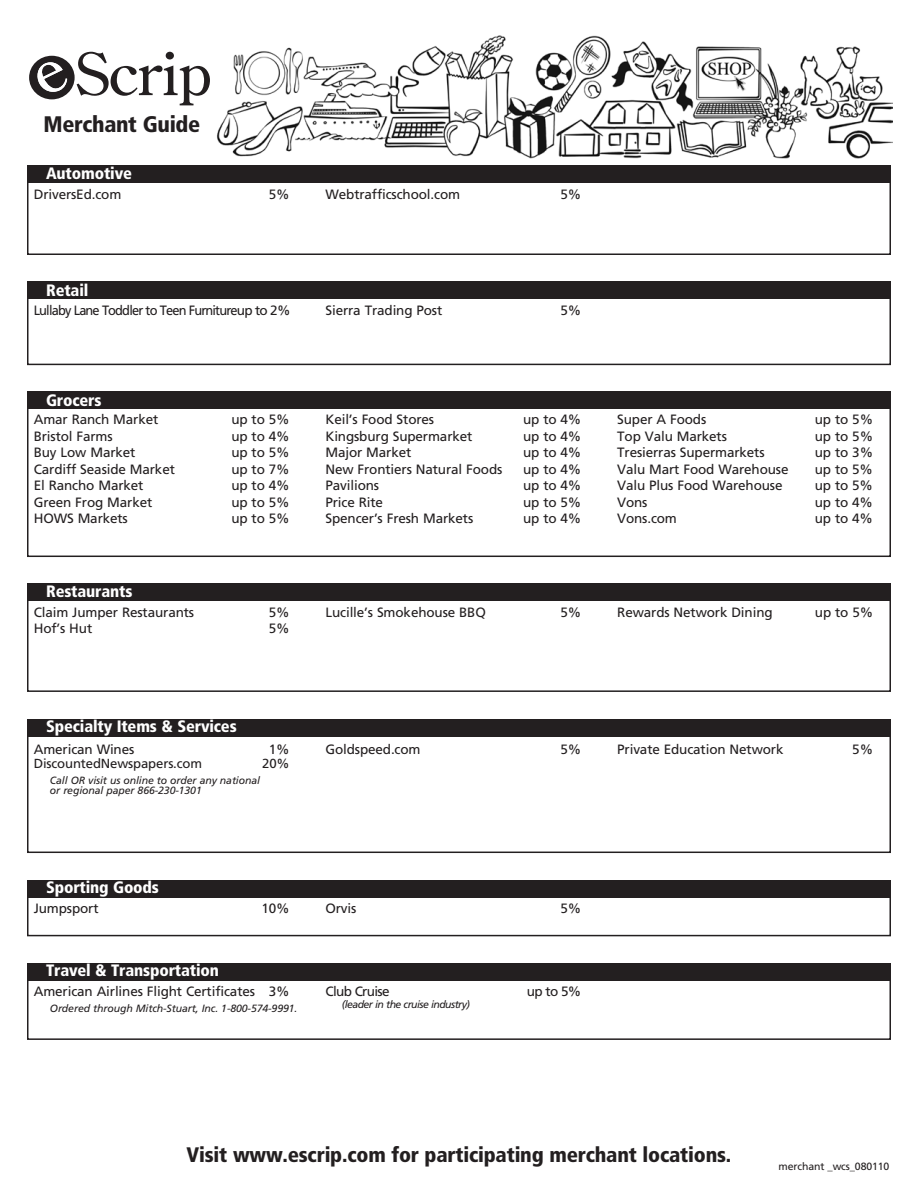
<style>
.page{position:relative;width:918px;height:1188px;background:#fff}
.page>*{position:absolute;margin:0;border:0;box-sizing:border-box;transform-origin:0 0}
.t1{font:900 condensed 22.5px "Frutiger";letter-spacing:-.015em;color:#231f20}
.t2{font:900 condensed 21px "Frutiger";letter-spacing:-.01em;color:#231f20}
.t3{font:900 condensed 16.5px "Frutiger";letter-spacing:-.01em;color:#fff}
.t4{font:13.5px "Frutiger";letter-spacing:-.01em;color:#231f20}
.t5{font:13.5px "Frutiger";letter-spacing:-.065em;color:#231f20;scale:.95 1}
.t6{font:13.5px "Frutiger";letter-spacing:-.05em;color:#231f20}
.t7{font:13.2px "Frutiger";letter-spacing:-.01em;color:#231f20}
.t8{font:italic 10.5px/10.5px "Frutiger";letter-spacing:-.01em;color:#231f20}
.t9{font:italic 10.5px "Frutiger";letter-spacing:-.05em;color:#231f20}
.t10{font:10.5px "Frutiger";letter-spacing:-.01em;color:#231f20}
</style>
<div class="page">
<img style="left:217px;top:35px;width:676px;height:123px">
<svg style="left:29px;top:52px;width:181px;height:53px"></svg>
<div style="left:27px;top:880px;width:864px;height:56px;border:2px solid #231f20"></div>
<div style="left:27px;top:880px;width:864px;height:18px;background:#231f20"></div>
<div style="left:27px;top:165px;width:864px;height:90px;border:2px solid #231f20"></div>
<div style="left:27px;top:165px;width:864px;height:18px;background:#231f20"></div>
<div style="left:27px;top:281px;width:864px;height:84px;border:2px solid #231f20"></div>
<div style="left:27px;top:281px;width:864px;height:18px;background:#231f20"></div>
<div style="left:27px;top:394px;width:864px;height:163px;border:2px solid #231f20"></div>
<div style="left:27px;top:391px;width:864px;height:18px;background:#231f20"></div>
<div style="left:27px;top:583px;width:864px;height:109px;border:2px solid #231f20"></div>
<div style="left:27px;top:583px;width:864px;height:18px;background:#231f20"></div>
<div style="left:27px;top:722px;width:864px;height:131px;border:2px solid #231f20"></div>
<div style="left:27px;top:719px;width:864px;height:17px;background:#231f20"></div>
<div style="left:27px;top:965px;width:864px;height:75px;border:2px solid #231f20"></div>
<div style="left:27px;top:963px;width:864px;height:17px;background:#231f20"></div>
<h1 class="t1" style="left:44px;top:111px;width:158px">Merchant Guide</h1>
<p class="t3" style="left:46px;top:164px;width:87px">Automotive</p>
<p class="t4" style="left:34px;top:186px;width:89px">DriversEd.com</p>
<p class="t4" style="left:269px;top:186px;width:22px">5%</p>
<p class="t4" style="left:325px;top:186px;width:136px">Webtrafficschool.com</p>
<p class="t4" style="left:561px;top:186px;width:22px">5%</p>
<p class="t3" style="left:46px;top:280px;width:44px">Retail</p>
<p class="t5" style="left:34px;top:303px;width:272px">Lullaby Lane Toddler to Teen Furnitureup to 2%</p>
<p class="t4" style="left:325px;top:303px;width:118px">Sierra Trading Post</p>
<p class="t4" style="left:561px;top:303px;width:22px">5%</p>
<p class="t3" style="left:46px;top:390px;width:57px">Grocers</p>
<p class="t4" style="left:34px;top:412px;width:126px">Amar Ranch Market</p>
<p class="t4" style="left:231px;top:412px;width:60px">up to 5%</p>
<p class="t4" style="left:34px;top:428px;width:81px">Bristol Farms</p>
<p class="t4" style="left:231px;top:428px;width:60px">up to 4%</p>
<p class="t4" style="left:34px;top:445px;width:103px">Buy Low Market</p>
<p class="t4" style="left:231px;top:445px;width:60px">up to 5%</p>
<p class="t4" style="left:34px;top:461px;width:143px">Cardiff Seaside Market</p>
<p class="t4" style="left:231px;top:461px;width:60px">up to 7%</p>
<p class="t4" style="left:34px;top:478px;width:111px">El Rancho Market</p>
<p class="t4" style="left:231px;top:478px;width:60px">up to 4%</p>
<p class="t4" style="left:34px;top:494px;width:120px">Green Frog Market</p>
<p class="t4" style="left:231px;top:494px;width:60px">up to 5%</p>
<p class="t4" style="left:34px;top:511px;width:96px">HOWS Markets</p>
<p class="t4" style="left:231px;top:511px;width:60px">up to 5%</p>
<p class="t3" style="left:46px;top:582px;width:88px">Restaurants</p>
<p class="t4" style="left:34px;top:604px;width:162px">Claim Jumper Restaurants</p>
<p class="t4" style="left:269px;top:604px;width:22px">5%</p>
<p class="t4" style="left:34px;top:621px;width:60px">Hof’s Hut</p>
<p class="t4" style="left:269px;top:621px;width:22px">5%</p>
<p class="t3" style="left:46px;top:716px;width:192px">Specialty Items &amp; Services</p>
<p class="t4" style="left:34px;top:741px;width:102px">American Wines</p>
<p class="t4" style="left:269px;top:741px;width:22px">1%</p>
<p class="t7" style="left:34px;top:755px;width:170px">DiscountedNewspapers.com</p>
<p class="t7" style="left:262px;top:755px;width:29px">20%</p>
<p class="t8" style="left:50px;top:775px;width:212px">Call OR visit us online to order any national or regional paper 866-230-1301</p>
<p class="t3" style="left:46px;top:877px;width:114px">Sporting Goods</p>
<p class="t4" style="left:325px;top:412px;width:110px">Keil’s Food Stores</p>
<p class="t4" style="left:523px;top:412px;width:60px">up to 4%</p>
<p class="t4" style="left:325px;top:428px;width:148px">Kingsburg Supermarket</p>
<p class="t4" style="left:523px;top:428px;width:60px">up to 4%</p>
<p class="t4" style="left:325px;top:445px;width:87px">Major Market</p>
<p class="t4" style="left:523px;top:445px;width:60px">up to 4%</p>
<p class="t4" style="left:325px;top:461px;width:178px">New Frontiers Natural Foods</p>
<p class="t4" style="left:523px;top:461px;width:60px">up to 4%</p>
<p class="t4" style="left:325px;top:478px;width:55px">Pavilions</p>
<p class="t4" style="left:523px;top:478px;width:60px">up to 4%</p>
<p class="t4" style="left:325px;top:494px;width:59px">Price Rite</p>
<p class="t4" style="left:523px;top:494px;width:60px">up to 5%</p>
<p class="t4" style="left:325px;top:511px;width:149px">Spencer’s Fresh Markets</p>
<p class="t4" style="left:523px;top:511px;width:60px">up to 4%</p>
<p class="t4" style="left:617px;top:412px;width:91px">Super A Foods</p>
<p class="t4" style="left:815px;top:412px;width:60px">up to 5%</p>
<p class="t4" style="left:617px;top:428px;width:111px">Top Valu Markets</p>
<p class="t4" style="left:815px;top:428px;width:60px">up to 5%</p>
<p class="t4" style="left:617px;top:445px;width:149px">Tresierras Supermarkets</p>
<p class="t4" style="left:815px;top:445px;width:60px">up to 3%</p>
<p class="t4" style="left:617px;top:461px;width:173px">Valu Mart Food Warehouse</p>
<p class="t4" style="left:815px;top:461px;width:60px">up to 5%</p>
<p class="t4" style="left:617px;top:478px;width:167px">Valu Plus Food Warehouse</p>
<p class="t4" style="left:815px;top:478px;width:60px">up to 5%</p>
<p class="t4" style="left:617px;top:494px;width:32px">Vons</p>
<p class="t4" style="left:815px;top:494px;width:60px">up to 4%</p>
<p class="t4" style="left:617px;top:511px;width:61px">Vons.com</p>
<p class="t4" style="left:815px;top:511px;width:60px">up to 4%</p>
<p class="t4" style="left:325px;top:604px;width:162px">Lucille’s Smokehouse BBQ</p>
<p class="t4" style="left:561px;top:604px;width:22px">5%</p>
<p class="t4" style="left:617px;top:604px;width:157px">Rewards Network Dining</p>
<p class="t4" style="left:815px;top:604px;width:60px">up to 5%</p>
<p class="t4" style="left:326px;top:741px;width:97px">Goldspeed.com</p>
<p class="t4" style="left:561px;top:741px;width:22px">5%</p>
<p class="t4" style="left:617px;top:741px;width:168px">Private Education Network</p>
<p class="t4" style="left:852px;top:741px;width:22px">5%</p>
<p class="t4" style="left:34px;top:900px;width:66px">Jumpsport</p>
<p class="t4" style="left:261px;top:900px;width:30px">10%</p>
<p class="t4" style="left:326px;top:900px;width:32px">Orvis</p>
<p class="t4" style="left:561px;top:900px;width:22px">5%</p>
<p class="t3" style="left:46px;top:961px;width:174px">Travel &amp; Transportation</p>
<p class="t4" style="left:34px;top:984px;width:257px">American Airlines Flight Certificates 3%</p>
<p class="t8" style="left:50px;top:1003px;width:249px">Ordered through Mitch-Stuart, Inc. 1-800-574-9991.</p>
<p class="t6" style="left:326px;top:984px;width:66px">Club Cruise</p>
<p class="t4" style="left:527px;top:984px;width:56px">up to 5%</p>
<p class="t9" style="left:342px;top:999px;width:130px">(leader in the cruise industry)</p>
<h2 class="t2" style="left:187px;top:1142px;width:546px">Visit www.escrip.com for participating merchant locations.</h2>
<p class="t10" style="left:779px;top:1161px;width:112px">merchant _wcs_080110</p>
</div>
